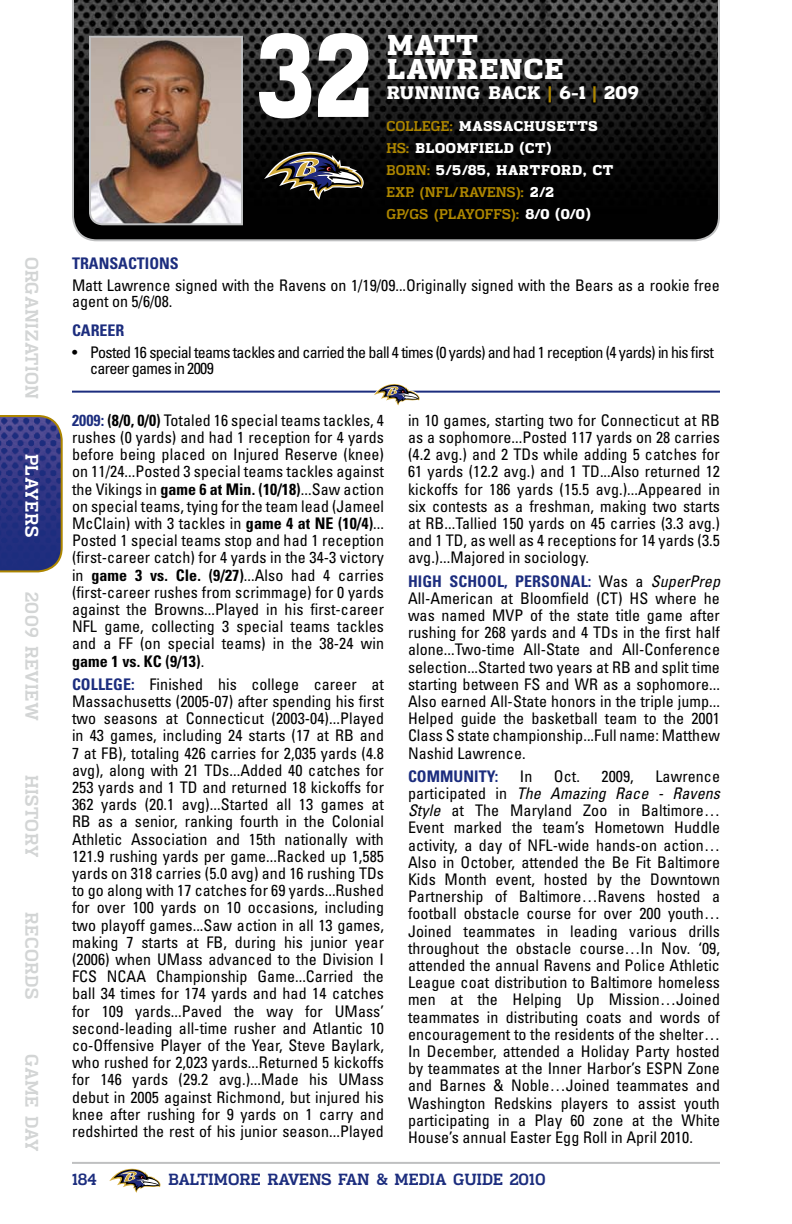
<style>
.page{position:relative;width:792px;height:1224px;background:#fff}
.page>*{position:absolute;margin:0;border:0;box-sizing:border-box;transform-origin:0 0}
.t1{font:700 116.4px "Endzone";color:#fff;scale:.79 1}
.t2{font:700 28.4px/24px "Endzone";color:#fff}
.t3{font:18px "Endzone";letter-spacing:.02em;color:#d3d5d5}
.t4{font:700 18px "Endzone";color:#fff}
.t5{font:18px "Endzone";letter-spacing:.02em;color:#fff}
.t6{font:condensed 16px/17.2px "Univers LT";letter-spacing:.005em;color:#000;text-align:justify}
.t7{font:condensed 16px/16px "Univers LT";letter-spacing:-.04em;color:#000}
.t8{font:16px "Endzone";color:#1c2d7e}
.t9{font:700 condensed 16px "Univers LT";color:#1c2d7e}
.t10{font:700 14px/22px "Endzone";color:#fff}
.s1{font-weight:400;color:#ad8600}
.s2{font-weight:700;color:#1c2d7e}
.s3{font-weight:700}
.s4{font-style:italic}
</style>
<div class="page">
<hr style="left:72px;top:1162px;width:648px;height:2px;background:#bfc0c1">
<svg style="left:0;top:415px;width:63px;height:158px;background:#393f80"></svg>
<svg style="left:109px;top:1168px;width:52px;height:25px"></svg>
<svg style="left:72px;top:0;width:648px;height:242px;background:#1c1c1c"></svg>
<svg style="left:88px;top:35px;width:156px;height:191px;background:#a08575"></svg>
<svg style="left:264px;top:152px;width:100px;height:48px;background:#47433d"></svg>
<hr style="left:72px;top:391px;width:648px;height:2px;background:#1c2d7e">
<svg style="left:372px;top:384px;width:48px;height:22px"></svg>
<p class="t3" style="left:42px;top:257px;width:144px;rotate:90deg">ORGANIZATION</p>
<p class="t5" style="left:42px;top:454px;width:85px;rotate:90deg">PLAYERS</p>
<p class="t3" style="left:42px;top:592px;width:130px;rotate:90deg">2009 REVIEW</p>
<p class="t3" style="left:42px;top:775px;width:84px;rotate:90deg">HISTORY</p>
<p class="t3" style="left:42px;top:912px;width:89px;rotate:90deg">RECORDS</p>
<p class="t3" style="left:42px;top:1054px;width:100px;rotate:90deg">GAME DAY</p>
<p class="t1" style="left:255px;top:9px;width:151px">32</p>
<p class="t2" style="left:386px;top:33px;width:179px">MATT<br>LAWRENCE</p>
<p class="t4" style="left:386px;top:82px;width:254px">RUNNING BACK <span class="s1">|</span> 6-1 <span class="s1">|</span> 209</p>
<p class="t10" style="left:386px;top:115px;width:227px"><span class="s1">COLLEGE:</span> MASSACHUSETTS<br><span class="s1">HS:</span> BLOOMFIELD (CT)<br><span class="s1">BORN:</span> 5/5/85, HARTFORD, CT<br><span class="s1">EXP. (NFL/RAVENS):</span> 2/2<br><span class="s1">GP/GS (PLAYOFFS):</span> 8/0 (0/0)</p>
<p class="t6" style="left:72px;top:252px;width:649px;line-height:22px"><span class="s2">TRANSACTIONS<br></span>Matt Lawrence signed with the Ravens on 1/19/09...Originally signed with the Bears as a rookie free</p>
<p class="t6" style="left:72px;top:286px;width:102px;line-height:29.2px">agent on 5/6/08.<br><span class="s2">CAREER</span></p>
<p class="t7" style="left:90px;top:344px;width:625px;text-indent:-18px">• Posted 16 special teams tackles and carried the ball 4 times (0 yards) and had 1 reception (4 yards) in his first career games in 2009</p>
<p class="t6" style="left:72px;top:411px;width:314px"><span class="s2">2009:</span> <span class="s3">(8/0, 0/0)</span> Totaled 16 special teams tackles, 4 rushes (0 yards) and had 1 reception for 4 yards before being placed on Injured Reserve (knee) on 11/24...Posted 3 special teams tackles against the Vikings in <span class="s3">GAME 6 AT MIN. (10/18)</span>...Saw action on special teams, tying for the team lead (Jameel McClain) with 3 tackles in <span class="s3">GAME 4 AT NE (10/4)</span>...<br>Posted 1 special teams stop and had 1 reception (first-career catch) for 4 yards in the 34-3 victory in <span class="s3">GAME 3 VS. CLE. (9/27)</span>...Also had 4 carries (first-career rushes from scrimmage) for 0 yards against the Browns...Played in his first-career NFL game, collecting 3 special teams tackles and a FF (on special teams) in the 38-24 win <span class="s3">GAME 1 VS. KC (9/13)</span>.</p>
<p class="t6" style="left:72px;top:675px;width:314px"><span class="s2">COLLEGE:</span> Finished his college career at Massachusetts (2005-07) after spending his first two seasons at Connecticut (2003-04)...Played in 43 games, including 24 starts (17 at RB and 7 at FB), totaling 426 carries for 2,035 yards (4.8 avg), along with 21 TDs...Added 40 catches for 253 yards and 1 TD and returned 18 kickoffs for 362 yards (20.1 avg)...Started all 13 games at RB as a senior, ranking fourth in the Colonial Athletic Association and 15th nationally with 121.9 rushing yards per game...Racked up 1,585 yards on 318 carries (5.0 avg) and 16 rushing TDs to go along with 17 catches for 69 yards...Rushed for over 100 yards on 10 occasions, including two playoff games...Saw action in all 13 games, making 7 starts at FB, during his junior year (2006) when UMass advanced to the Division I FCS NCAA Championship Game...Carried the ball 34 times for 174 yards and had 14 catches for 109 yards...Paved the way for UMass’ second-leading all-time rusher and Atlantic 10 co-Offensive Player of the Year, Steve Baylark, who rushed for 2,023 yards...Returned 5 kickoffs for 146 yards (29.2 avg.)...Made his UMass debut in 2005 against Richmond, but injured his knee after rushing for 9 yards on 1 carry and redshirted the rest of his junior season...Played</p>
<p class="t6" style="left:408px;top:411px;width:314px">in 10 games, starting two for Connecticut at RB as a sophomore...Posted 117 yards on 28 carries (4.2 avg.) and 2 TDs while adding 5 catches for 61 yards (12.2 avg.) and 1 TD...Also returned 12 kickoffs for 186 yards (15.5 avg.)...Appeared in six contests as a freshman, making two starts at RB...Tallied 150 yards on 45 carries (3.3 avg.) and 1 TD, as well as 4 receptions for 14 yards (3.5 avg.)...Majored in sociology.</p>
<p class="t6" style="left:408px;top:572px;width:314px"><span class="s2">HIGH SCHOOL, PERSONAL:</span> Was a <span class="s4">SuperPrep </span>All-American at Bloomfield (CT) HS where he was named MVP of the state title game after rushing for 268 yards and 4 TDs in the first half alone...Two-time All-State and All-Conference selection...Started two years at RB and split time starting between FS and WR as a sophomore...<br>Also earned All-State honors in the triple jump...<br>Helped guide the basketball team to the 2001<br>Class S state championship...Full name: Matthew Nashid Lawrence.</p>
<p class="t9" style="left:408px;top:766px;width:92px">COMMUNITY:</p>
<p class="t6" style="left:520px;top:767px;width:14px">In</p>
<p class="t6" style="left:554px;top:767px;width:28px">Oct.</p>
<p class="t6" style="left:602px;top:767px;width:34px">2009,</p>
<p class="t6" style="left:408px;top:767px;width:314px;text-indent:247px">Lawrence participated in <span class="s4">The Amazing Race - Ravens Style</span> at The Maryland Zoo in Baltimore… Event marked the team’s Hometown Huddle activity, a day of NFL-wide hands-on action… Also in October, attended the Be Fit Baltimore Kids Month event, hosted by the Downtown Partnership of Baltimore…Ravens hosted a football obstacle course for over 200 youth… Joined teammates in leading various drills throughout the obstacle course…In Nov. ‘09, attended the annual Ravens and Police Athletic League coat distribution to Baltimore homeless men at the Helping Up Mission…Joined teammates in distributing coats and words of encouragement to the residents of the shelter… In December, attended a Holiday Party hosted by teammates at the Inner Harbor’s ESPN Zone and Barnes &amp; Noble…Joined teammates and Washington Redskins players to assist youth participating in a Play 60 zone at the White House’s annual Easter Egg Roll in April 2010.</p>
<p class="t8" style="left:72px;top:1170px;width:26px">184</p>
<p class="t8" style="left:168px;top:1170px;width:379px">BALTIMORE RAVENS FAN &amp; MEDIA GUIDE 2010</p>
</div>
